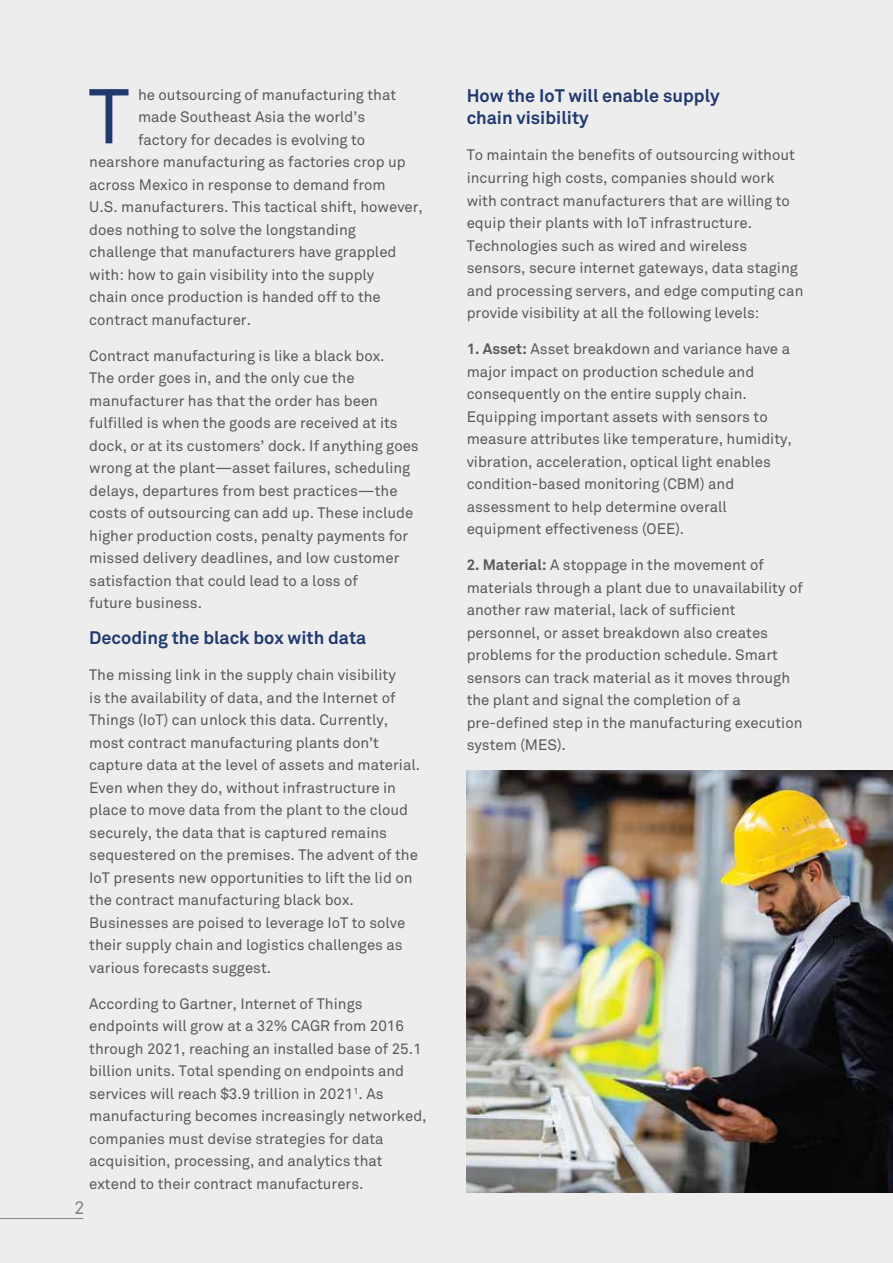
<style>
.page{position:relative;width:893px;height:1263px;background:#ededee}
.page>*{position:absolute;margin:0;border:0;box-sizing:border-box;transform-origin:0 0}
.t1{font:76.5px "Wipro Akkurat";color:#21396e}
.t2{font:700 18px/22.5px "Wipro Akkurat";color:#21396e}
.t3{font:18px "Wipro Akkurat Mono";color:#808285}
.t4{font:15px/22.5px "Wipro Akkurat";color:#58595b}
.s1{font-weight:700}
</style>
<div class="page">
<img style="left:467px;top:770px;width:426px;height:422px">
<hr style="left:0;top:1218px;width:83px;height:1px;background:#808285">
<p class="t4" style="left:138px;top:83px;width:260px">he outsourcing of manufacturing that</p>
<p class="t4" style="left:138px;top:106px;width:229px">made Southeast Asia the world’s</p>
<p class="t4" style="left:138px;top:128px;width:229px">factory for decades is evolving to</p>
<p class="t4" style="left:89px;top:151px;width:318px">nearshore manufacturing as factories crop up</p>
<p class="t4" style="left:89px;top:173px;width:298px">across Mexico in response to demand from</p>
<p class="t4" style="left:89px;top:196px;width:335px">U.S. manufacturers. This tactical shift, however,</p>
<p class="t4" style="left:89px;top:218px;width:268px">does nothing to solve the longstanding</p>
<p class="t4" style="left:89px;top:241px;width:309px">challenge that manufacturers have grappled</p>
<p class="t4" style="left:89px;top:263px;width:287px">with: how to gain visibility into the supply</p>
<p class="t4" style="left:89px;top:286px;width:293px">chain once production is handed off to the</p>
<p class="t4" style="left:89px;top:308px;width:163px">contract manufacturer.</p>
<p class="t4" style="left:89px;top:344px;width:331px">Contract manufacturing is like a black box.<br>The order goes in, and the only cue the manufacturer has that the order has been fulfilled is when the goods are received at its dock, or at its customers’ dock. If anything goes wrong at the plant—asset failures, scheduling delays, departures from best practices—the costs of outsourcing can add up. These include higher production costs, penalty payments for missed delivery deadlines, and low customer satisfaction that could lead to a loss of<br>future business.</p>
<p class="t2" style="left:89px;top:627px;width:279px">Decoding the black box with data</p>
<p class="t4" style="left:89px;top:664px;width:332px">The missing link in the supply chain visibility<br>is the availability of data, and the Internet of Things (IoT) can unlock this data. Currently, most contract manufacturing plants don’t capture data at the level of assets and material.<br>Even when they do, without infrastructure in place to move data from the plant to the cloud securely, the data that is captured remains sequestered on the premises. The advent of the IoT presents new opportunities to lift the lid on the contract manufacturing black box.<br>Businesses are poised to leverage IoT to solve their supply chain and logistics challenges as various forecasts suggest.</p>
<p class="t4" style="left:89px;top:992px;width:339px">According to Gartner, Internet of Things endpoints will grow at a 32% CAGR from 2016 through 2021, reaching an installed base of 25.1 billion units. Total spending on endpoints and services will reach $3.9 trillion in 2021<sup>1</sup>. As manufacturing becomes increasingly networked, companies must devise strategies for data acquisition, processing, and analytics that extend to their contract manufacturers.</p>
<h1 class="t1" style="left:88px;top:72px;width:43px">T</h1>
<p class="t2" style="left:467px;top:84px;width:254px">How the IoT will enable supply chain visibility</p>
<p class="t4" style="left:467px;top:144px;width:338px">To maintain the benefits of outsourcing without incurring high costs, companies should work with contract manufacturers that are willing to equip their plants with IoT infrastructure.<br>Technologies such as wired and wireless sensors, secure internet gateways, data staging and processing servers, and edge computing can provide visibility at all the following levels:</p>
<p class="t4" style="left:467px;top:338px;width:327px"><span class="s1">1. Asset:</span> Asset breakdown and variance have a major impact on production schedule and consequently on the entire supply chain.<br>Equipping important assets with sensors to measure attributes like temperature, humidity, vibration, acceleration, optical light enables condition-based monitoring (CBM) and assessment to help determine overall equipment effectiveness (OEE).</p>
<p class="t4" style="left:467px;top:554px;width:338px"><span class="s1">2. Material:</span> A stoppage in the movement of materials through a plant due to unavailability of another raw material, lack of sufficient personnel, or asset breakdown also creates problems for the production schedule. Smart sensors can track material as it moves through the plant and signal the completion of a pre-defined step in the manufacturing execution system (MES).</p>
<p class="t3" style="left:74px;top:1197px;width:13px">2</p>
</div>
